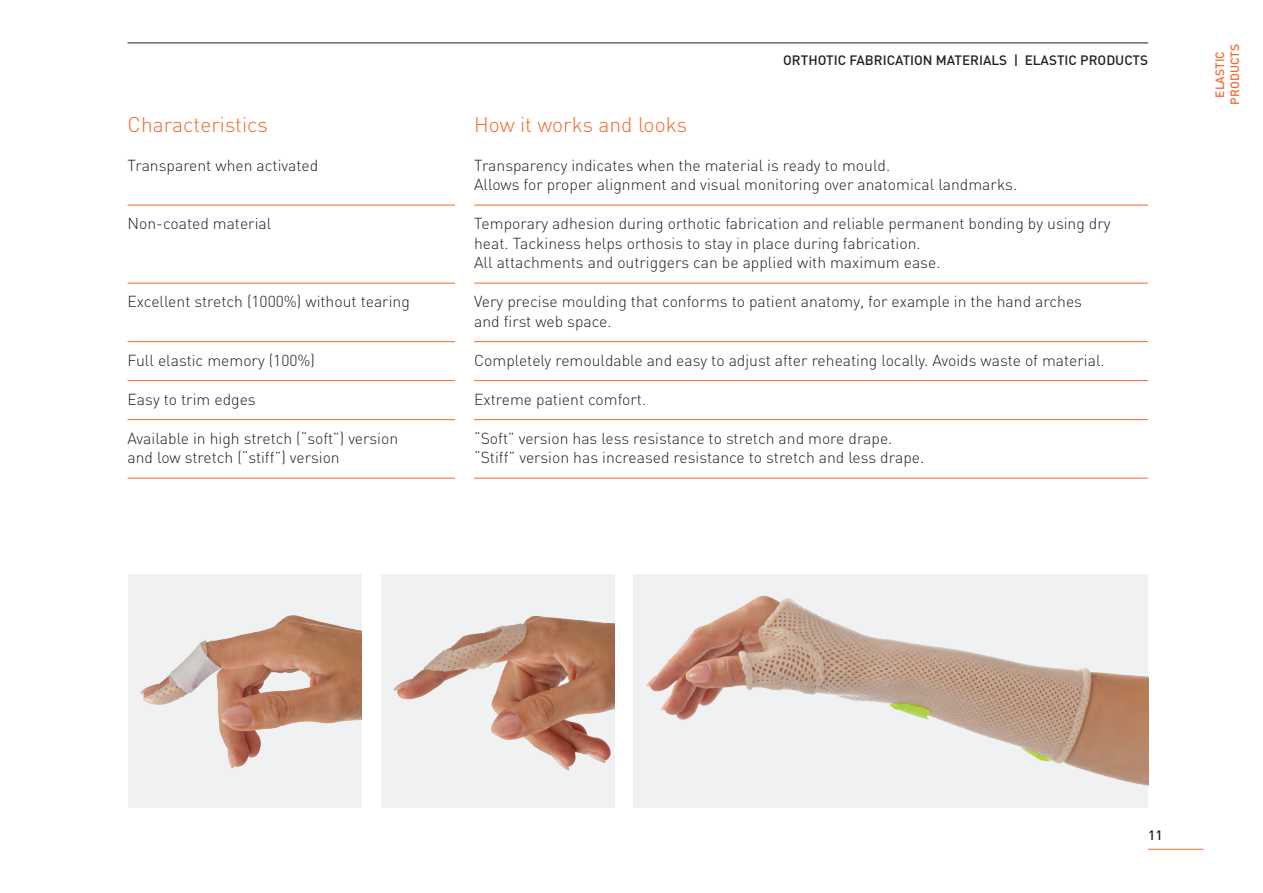
<style>
.page{position:relative;width:1263px;height:893px;background:#fff}
.page>*{position:absolute;margin:0;border:0;box-sizing:border-box;transform-origin:0 0}
.t1{font:300 21px "DIN";color:#f26a30}
.t2{font:300 15.75px/19.5px "DIN";color:#231f20}
.t3{font:500 13.5px "DIN";color:#231f20}
.t4{font:500 12px "DIN";color:#f26a30}
</style>
<div class="page">
<hr style="left:1148px;top:849px;width:55px;height:1px;background:#f26a30">
<hr style="left:128px;top:43px;width:1020px;height:1px;background:#231f20">
<div style="left:128px;top:574px;width:233px;height:234px;background:#f0f1f2"></div>
<img style="left:140px;top:615px;width:221px;height:153px">
<div style="left:381px;top:574px;width:233px;height:234px;background:#f0f1f2"></div>
<img style="left:393px;top:615px;width:221px;height:156px">
<div style="left:634px;top:574px;width:514px;height:234px;background:#f0f1f2"></div>
<img style="left:646px;top:595px;width:502px;height:191px">
<hr style="left:128px;top:205px;width:327px;height:1px;background:#f26a30">
<hr style="left:128px;top:283px;width:327px;height:1px;background:#f26a30">
<hr style="left:128px;top:341px;width:327px;height:1px;background:#f26a30">
<hr style="left:128px;top:380px;width:327px;height:1px;background:#f26a30">
<hr style="left:128px;top:419px;width:327px;height:1px;background:#f26a30">
<hr style="left:128px;top:478px;width:327px;height:1px;background:#f26a30">
<hr style="left:474px;top:205px;width:674px;height:1px;background:#f26a30">
<hr style="left:474px;top:283px;width:674px;height:1px;background:#f26a30">
<hr style="left:474px;top:341px;width:674px;height:1px;background:#f26a30">
<hr style="left:474px;top:380px;width:674px;height:1px;background:#f26a30">
<hr style="left:474px;top:419px;width:674px;height:1px;background:#f26a30">
<hr style="left:474px;top:478px;width:674px;height:1px;background:#f26a30">
<p class="t1" style="left:128px;top:111px;width:142px">Characteristics</p>
<p class="t2" style="left:128px;top:155px;width:192px">Transparent when activated</p>
<p class="t2" style="left:128px;top:214px;width:145px">Non-coated material</p>
<p class="t2" style="left:128px;top:292px;width:284px">Excellent stretch (1000%) without tearing</p>
<p class="t2" style="left:128px;top:350px;width:189px">Full elastic memory (100%)</p>
<p class="t2" style="left:128px;top:389px;width:130px">Easy to trim edges</p>
<p class="t2" style="left:128px;top:428px;width:272px">Available in high stretch (“soft”) version</p>
<p class="t2" style="left:128px;top:448px;width:214px">and low stretch (“stiff”) version</p>
<p class="t3" style="left:783px;top:51px;width:366px">ORTHOTIC FABRICATION MATERIALS | ELASTIC PRODUCTS</p>
<p class="t1" style="left:474px;top:111px;width:214px">How it works and looks</p>
<p class="t2" style="left:474px;top:155px;width:417px">Transparency indicates when the material is ready to mould.</p>
<p class="t2" style="left:474px;top:175px;width:545px">Allows for proper alignment and visual monitoring over anatomical landmarks.</p>
<p class="t2" style="left:474px;top:214px;width:638px">Temporary adhesion during orthotic fabrication and reliable permanent bonding by using dry heat. Tackiness helps orthosis to stay in place during fabrication.</p>
<p class="t2" style="left:474px;top:253px;width:468px">All attachments and outriggers can be applied with maximum ease.</p>
<p class="t2" style="left:474px;top:292px;width:609px">Very precise moulding that conforms to patient anatomy, for example in the hand arches</p>
<p class="t2" style="left:474px;top:311px;width:139px">and first web space.</p>
<p class="t2" style="left:474px;top:350px;width:632px">Completely remouldable and easy to adjust after reheating locally. Avoids waste of material.</p>
<p class="t2" style="left:474px;top:389px;width:174px">Extreme patient comfort.</p>
<p class="t2" style="left:474px;top:428px;width:420px">“Soft” version has less resistance to stretch and more drape.</p>
<p class="t2" style="left:474px;top:448px;width:452px">“Stiff” version has increased resistance to stretch and less drape.</p>
<p class="t4" style="left:1212px;top:98px;width:48px;rotate:-90deg">ELASTIC</p>
<p class="t4" style="left:1227px;top:105px;width:62px;rotate:-90deg">PRODUCTS</p>
<p class="t3" style="left:1148px;top:827px;width:16px">11</p>
</div>
